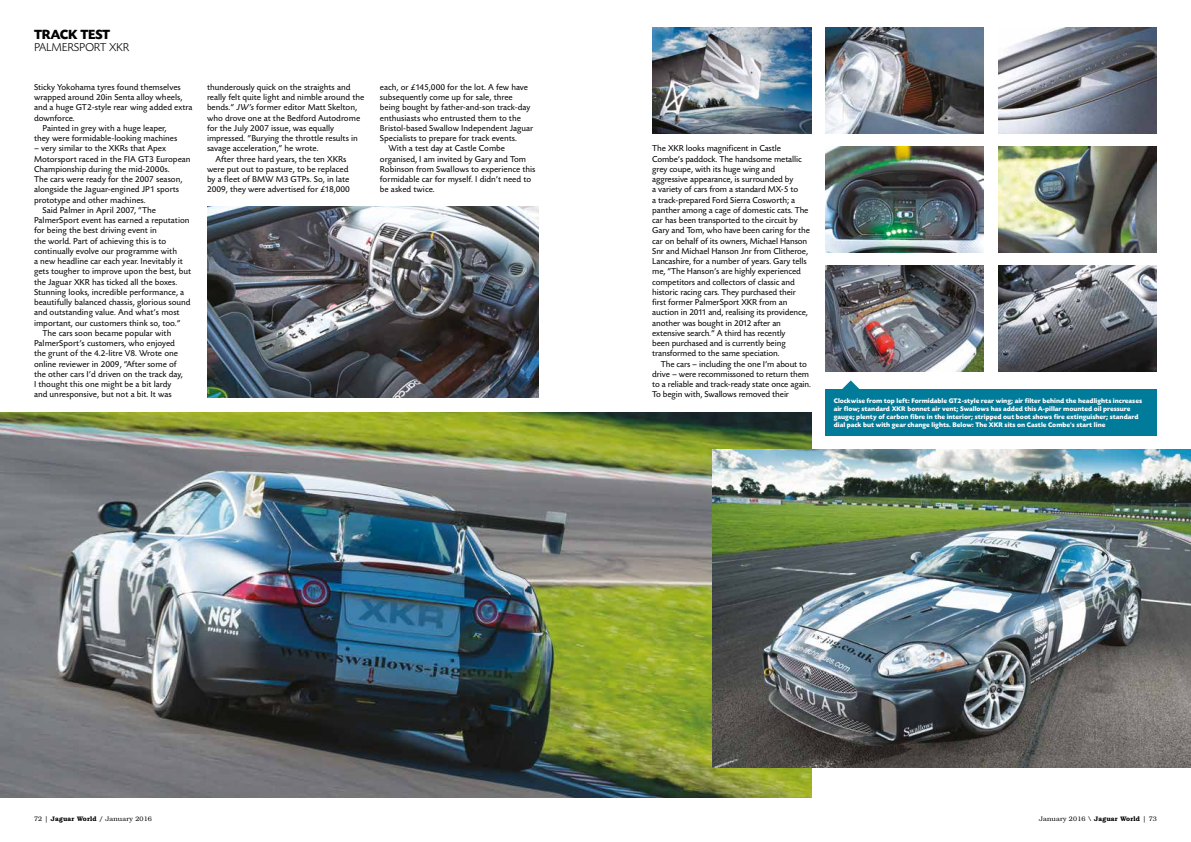
<style>
.page{position:relative;width:1191px;height:842px;background:#fff}
.page>*{position:absolute;margin:0;border:0;box-sizing:border-box;transform-origin:0 0}
.t1{font:700 14px "Today SB";letter-spacing:-.02em;color:#000}
.t2{font:300 12px "Today SB";letter-spacing:-.02em;color:#000}
.t3{font:9px/10.3px "Today SB";color:#000}
.t4{font:700 7px/8px "Today SB";color:#fff}
.t5{font:300 6.5px "Bookman";letter-spacing:.025em;color:#000}
.s1{font-style:italic}
.s2{font-weight:600}
</style>
<div class="page">
<img style="left:0;top:412px;width:811px;height:385px">
<img style="left:825px;top:28px;width:159px;height:106px">
<img style="left:998px;top:28px;width:159px;height:106px">
<img style="left:712px;top:450px;width:479px;height:317px">
<img style="left:998px;top:266px;width:159px;height:106px">
<img style="left:825px;top:266px;width:159px;height:106px">
<img style="left:652px;top:28px;width:159px;height:106px">
<img style="left:825px;top:147px;width:159px;height:106px">
<img style="left:998px;top:147px;width:159px;height:106px">
<img style="left:207px;top:206px;width:332px;height:192px">
<div style="left:825px;top:390px;width:332px;height:46px;background:#007b99"></div>
<svg style="left:840px;top:380px;width:21px;height:10px"></svg>
<h1 class="t1" style="left:34px;top:27px;width:77px">Track test</h1>
<h2 class="t2" style="left:34px;top:41px;width:96px">PALMERSPORT XKR</h2>
<p class="t3" style="left:34px;top:82px;width:148px">Sticky Yokohama tyres found themselves</p>
<p class="t3" style="left:34px;top:92px;width:150px">wrapped around 20in Senta alloy wheels,</p>
<p class="t3" style="left:34px;top:103px;width:160px">and a huge GT2-style rear wing added extra</p>
<p class="t3" style="left:34px;top:113px;width:42px">downforce.</p>
<p class="t3" style="left:43px;top:123px;width:125px">Painted in grey with a huge leaper,</p>
<p class="t3" style="left:34px;top:133px;width:145px">they were formidable-looking machines</p>
<p class="t3" style="left:34px;top:144px;width:133px">– very similar to the XKRs that Apex</p>
<p class="t3" style="left:34px;top:154px;width:158px">Motorsport raced in the FIA GT3 European</p>
<p class="t3" style="left:34px;top:164px;width:137px">Championship during the mid-2000s.</p>
<p class="t3" style="left:34px;top:174px;width:150px">The cars were ready for the 2007 season,</p>
<p class="t3" style="left:34px;top:185px;width:147px">alongside the Jaguar-engined JP1 sports</p>
<p class="t3" style="left:34px;top:195px;width:113px">prototype and other machines.</p>
<p class="t3" style="left:43px;top:205px;width:115px">Said Palmer in April 2007, “The</p>
<p class="t3" style="left:34px;top:215px;width:157px">PalmerSport event has earned a reputation</p>
<p class="t3" style="left:34px;top:226px;width:124px">for being the best driving event in</p>
<p class="t3" style="left:34px;top:236px;width:134px">the world. Part of achieving this is to</p>
<p class="t3" style="left:34px;top:246px;width:144px">continually evolve our programme with</p>
<p class="t3" style="left:34px;top:256px;width:150px">a new headline car each year. Inevitably it</p>
<p class="t3" style="left:34px;top:267px;width:159px">gets tougher to improve upon the best, but</p>
<p class="t3" style="left:34px;top:277px;width:145px">the Jaguar XKR has ticked all the boxes.</p>
<p class="t3" style="left:34px;top:287px;width:152px">Stunning looks, incredible performance, a</p>
<p class="t3" style="left:34px;top:297px;width:158px">beautifully balanced chassis, glorious sound</p>
<p class="t3" style="left:34px;top:308px;width:147px">and outstanding value. And what’s most</p>
<p class="t3" style="left:34px;top:318px;width:148px">important, our customers think so, too.”</p>
<p class="t3" style="left:43px;top:328px;width:130px">The cars soon became popular with</p>
<p class="t3" style="left:34px;top:338px;width:142px">PalmerSport’s customers, who enjoyed</p>
<p class="t3" style="left:34px;top:349px;width:145px">the grunt of the 4.2-litre V8. Wrote one</p>
<p class="t3" style="left:34px;top:359px;width:144px">online reviewer in 2009, “After some of</p>
<p class="t3" style="left:34px;top:369px;width:150px">the other cars I’d driven on the track day,</p>
<p class="t3" style="left:34px;top:379px;width:139px">I thought this one might be a bit lardy</p>
<p class="t3" style="left:34px;top:390px;width:139px">and unresponsive, but not a bit. It was</p>
<p class="t3" style="left:207px;top:82px;width:145px">thunderously quick on the straights and</p>
<p class="t3" style="left:207px;top:92px;width:159px">really felt quite light and nimble around the</p>
<p class="t3" style="left:207px;top:103px;width:152px">bends.” <span class="s1">JW’s</span>former editor Matt Skelton,</p>
<p class="t3" style="left:207px;top:113px;width:155px">who drove one at the Bedford Autodrome</p>
<p class="t3" style="left:207px;top:123px;width:129px">for the July 2007 issue, was equally</p>
<p class="t3" style="left:207px;top:133px;width:152px">impressed. “Burying the throttle results in</p>
<p class="t3" style="left:207px;top:144px;width:113px">savage acceleration,” he wrote.</p>
<p class="t3" style="left:215px;top:154px;width:132px">After three hard years, the ten XKRs</p>
<p class="t3" style="left:207px;top:164px;width:143px">were put out to pasture, to be replaced</p>
<p class="t3" style="left:207px;top:174px;width:144px">by a fleet of BMW M3 GTPs. So, in late</p>
<p class="t3" style="left:207px;top:185px;width:144px">2009, they were advertised for £18,000</p>
<p class="t3" style="left:380px;top:82px;width:150px">each, or £145,000 for the lot. A few have</p>
<p class="t3" style="left:380px;top:92px;width:134px">subsequently come up for sale, three</p>
<p class="t3" style="left:380px;top:103px;width:152px">being bought by father-and-son track-day</p>
<p class="t3" style="left:380px;top:113px;width:142px">enthusiasts who entrusted them to the</p>
<p class="t3" style="left:380px;top:123px;width:155px">Bristol-based Swallow Independent Jaguar</p>
<p class="t3" style="left:380px;top:133px;width:138px">Specialists to prepare for track events.</p>
<p class="t3" style="left:388px;top:144px;width:118px">With a test day at Castle Combe</p>
<p class="t3" style="left:380px;top:154px;width:148px">organised, I am invited by Gary and Tom</p>
<p class="t3" style="left:380px;top:164px;width:157px">Robinson from Swallows to experience this</p>
<p class="t3" style="left:380px;top:174px;width:153px">formidable car for myself. I didn’t need to</p>
<p class="t3" style="left:380px;top:185px;width:56px">be asked twice.</p>
<p class="t3" style="left:652px;top:144px;width:159px">The XKR looks magnificent in Castle Combe’s paddock. The handsome metallic grey coupe, with its huge wing and aggressive appearance, is surrounded by<br>a variety of cars from a standard MX-5 to<br>a track-prepared Ford Sierra Cosworth; a panther among a cage of domestic cats. The car has been transported to the circuit by Gary and Tom, who have been caring for the car on behalf of its owners, Michael Hanson Snr and Michael Hanson Jnr from Clitheroe, Lancashire, for a number of years. Gary tells me, “The Hanson’s are highly experienced competitors and collectors of classic and historic racing cars. They purchased their first former PalmerSport XKR from an auction in 2011 and, realising its providence, another was bought in 2012 after an extensive search.” A third has recently<br>been purchased and is currently being transformed to the same speciation.</p>
<p class="t3" style="left:652px;top:359px;width:160px;text-indent:9px">The cars – including the one I’m about to drive – were recommissoned to return them to a reliable and track-ready state once again.<br>To begin with, Swallows removed their</p>
<p class="t4" style="left:833px;top:397px;width:310px">Clockwise from top left: Formidable GT2-style rear wing; air filter behind the headlights increases air flow; standard XKR bonnet air vent; Swallows has added this A-pillar mounted oil pressure gauge; plenty of carbon fibre in the interior; stripped out boot shows fire extinguisher; standard dial pack but with gear change lights. Below: The XKR sits on Castle Combe's start line</p>
<p class="t5" style="left:34px;top:815px;width:119px">72 | <span class="s2">Jaguar World</span> / January 2016</p>
<p class="t5" style="left:1039px;top:815px;width:119px">January 2016 \ <span class="s2">Jaguar World</span> | 73</p>
</div>
